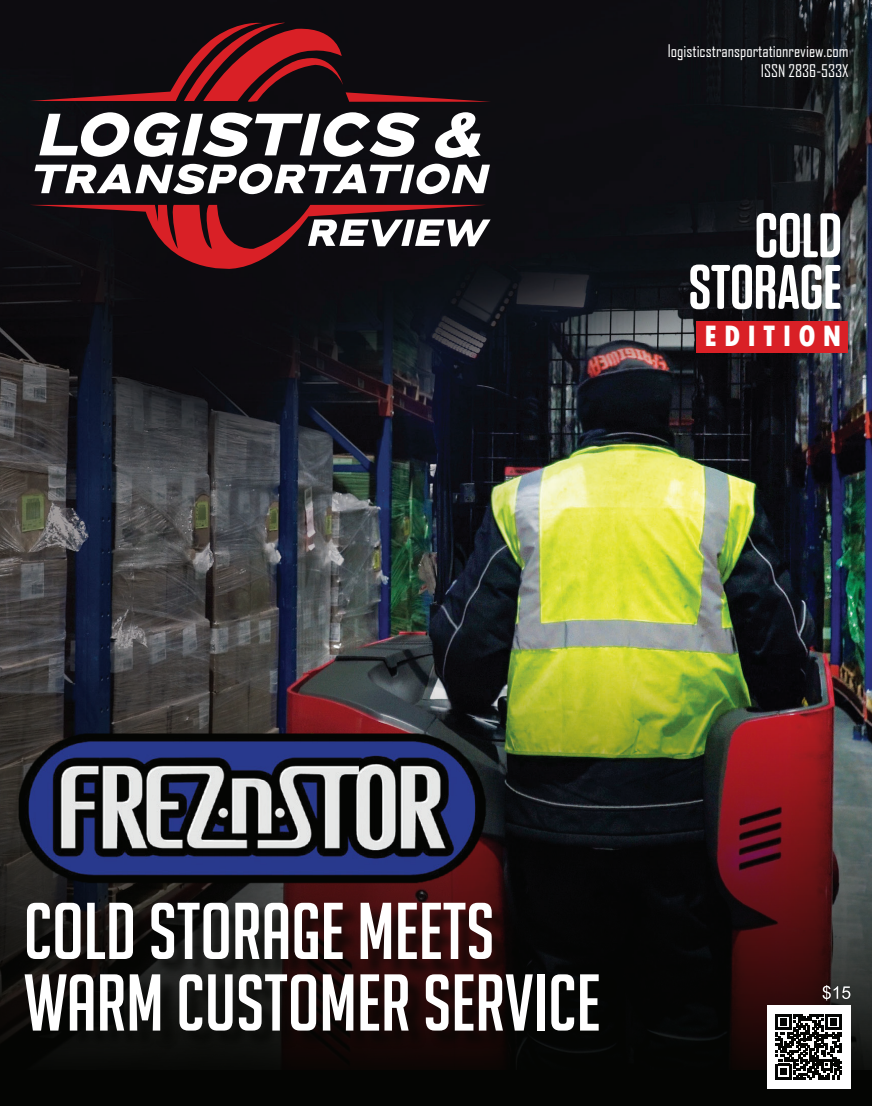
<style>
.page{position:relative;width:872px;height:1106px;background:#040503}
.page>*{position:absolute;margin:0;border:0;box-sizing:border-box;transform-origin:0 0}
.t1{font:78.3px/71.6px "Big Noodle Titling";color:#fff}
.t2{font:600 62.7px/51.6px "Tungsten Rounded";color:#fff;text-align:right}
.t3{font:800 condensed 31.05px "Tw Cen";letter-spacing:.22em;color:#fff}
.t4{font:16.65px/19.5px "Agency FB";color:#fff;text-align:right}
</style>
<div class="page">
<img style="left:0;top:0;width:872px;height:1069px">
<svg style="left:39px;top:112px;width:381px;height:45px"></svg>
<svg style="left:435px;top:112px;width:46px;height:46px"></svg>
<svg style="left:35px;top:164px;width:455px;height:30px"></svg>
<svg style="left:29px;top:205px;width:461px;height:69px"></svg>
<svg style="left:29px;top:18px;width:462px;height:85px"></svg>
<svg style="left:822px;top:985px;width:28px;height:15px"></svg>
<div style="left:766px;top:1004px;width:84px;height:84px;background:#fff"></div>
<svg style="left:775px;top:1014px;width:66px;height:65px"></svg>
<div style="left:696px;top:321px;width:151px;height:32px;background:#d92026"></div>
<div style="left:27px;top:905px;width:590px;height:144px;background:#040503;opacity:.75"></div>
<img style="left:1px;top:720px;width:509px;height:194px">
<p class="t4" style="left:668px;top:41px;width:182px">logisticstransportationreview.com<br>ISSN 2836-533X</p>
<h2 class="t2" style="left:688px;top:211px;width:155px">COLD<br>STORAGE</h2>
<h3 class="t3" style="left:704px;top:318px;width:139px">EDITION</h3>
<h1 class="t1" style="left:24px;top:895px;width:578px">COLD STORAGE MEETS<br>WARM CUSTOMER SERVICE</h1>
</div>
